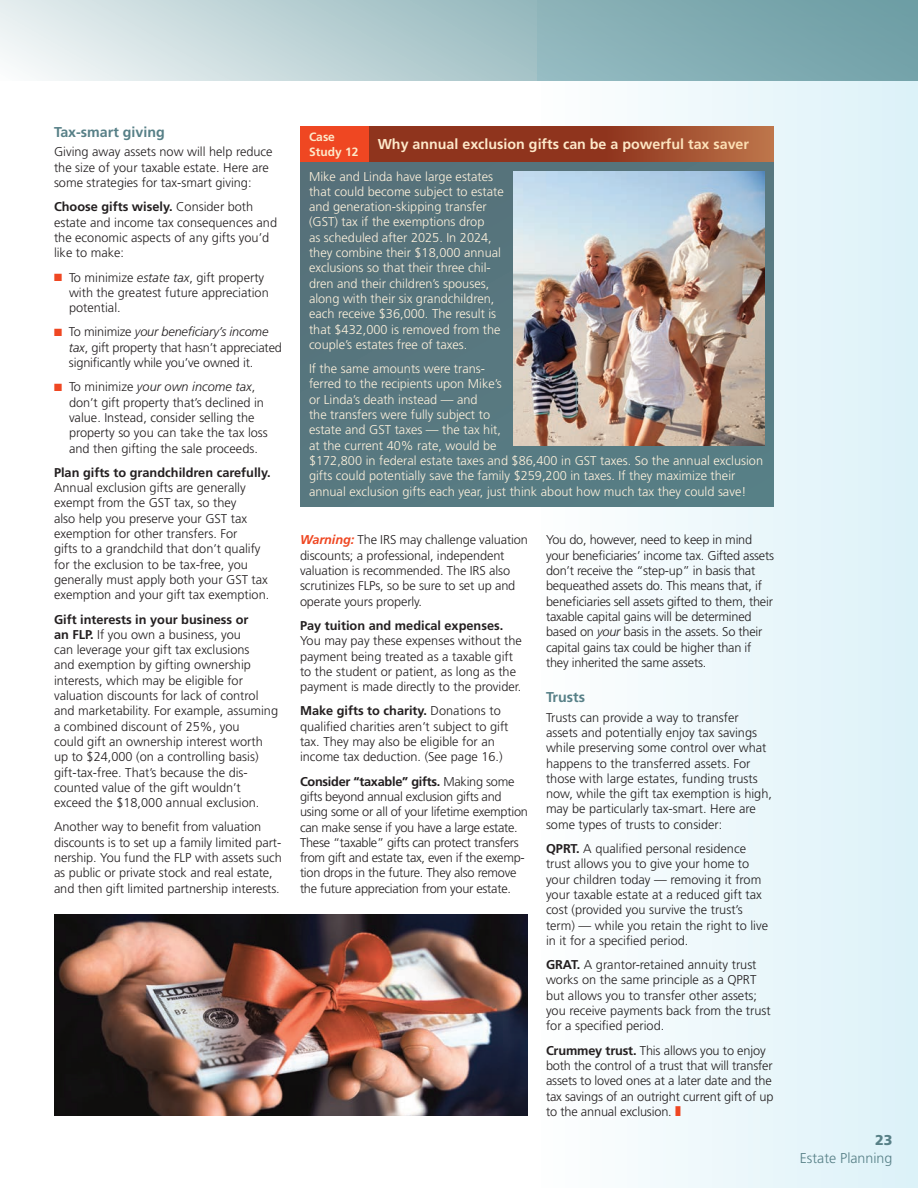
<style>
.page{position:relative;width:918px;height:1188px;background:#fff}
.page>*{position:absolute;margin:0;border:0;box-sizing:border-box;transform-origin:0 0}
.t1{font:700 14.25px "Frutiger LT Std";color:#fde9ca}
.t2{font:700 14.25px "Frutiger LT Std";color:#578087}
.t3{font:300 14.25px "Frutiger LT Std";color:#578087}
.t4{font:900 14.25px "Frutiger LT Std";color:#578087}
.t5{font:300 12.75px/15.3px "Frutiger LT Std";color:#231f20}
.t6{font:300 12.75px/15.3px "Frutiger LT Std";color:#fdf1dc}
.t7{font:300 12.75px/15.3px "Frutiger LT Std";letter-spacing:-.02em;color:#231f20}
.t8{font:700 12.75px "Frutiger LT Std";color:#231f20}
.t9{font:700 12px/14.4px "Frutiger LT Std";color:#fde9ca}
.s1{font-weight:700}
.s2{color:#ef4722}
.s3{font-style:italic}
.s4{font-weight:700;font-style:italic;color:#ef4722}
</style>
<div class="page">
<div style="left:537px;top:0;width:381px;height:1188px;background:linear-gradient(to right,#fefefe,#dcf1f8)"></div>
<div style="left:0;top:0;width:918px;height:81px;background:linear-gradient(to right,#ebf2f2,#6599a1)"></div>
<img style="left:54px;top:914px;width:474px;height:202px">
<div style="left:300px;top:162px;width:474px;height:344px;background:#57777f"></div>
<div style="left:300px;top:126px;width:474px;height:36px;background:#8f341d"></div>
<div style="left:300px;top:126px;width:69px;height:36px;background:#ef4722"></div>
<div style="left:603px;top:126px;width:171px;height:36px;background:linear-gradient(to right,#8e331c,#be764b)"></div>
<img style="left:513px;top:171px;width:252px;height:275px">
<p class="t2" style="left:54px;top:123px;width:112px">Tax-smart giving</p>
<p class="t5" style="left:54px;top:145px;width:220px">Giving away assets now will help reduce the size of your taxable estate. Here are some strategies for tax-smart giving:</p>
<p class="t5" style="left:54px;top:200px;width:225px"><span class="s1">Choose gifts wisely.</span> Consider both estate and income tax consequences and the economic aspects of any gifts you’d like to make:</p>
<p class="t5" style="left:69px;top:270px;width:201px;text-indent:-15px"><span class="s2">■</span> To minimize <span class="s3">estate tax</span>, gift property with the greatest future appreciation potential.</p>
<p class="t5" style="left:69px;top:325px;width:215px;text-indent:-15px"><span class="s2">■</span> To minimize <span class="s3">your beneficiary’s income tax</span>, gift property that hasn’t appreciated significantly while you’ve owned it.</p>
<p class="t5" style="left:69px;top:380px;width:200px;text-indent:-15px"><span class="s2">■</span> To minimize <span class="s3">your own income tax</span>, don’t gift property that’s declined in value. Instead, consider selling the property so you can take the tax loss and then gifting the sale proceeds.</p>
<p class="t8" style="left:54px;top:465px;width:218px">Plan gifts to grandchildren carefully.</p>
<p class="t5" style="left:54px;top:480px;width:217px">Annual exclusion gifts are generally exempt from the GST tax, so they<br>also help you preserve your GST tax exemption for other transfers. For<br>gifts to a grandchild that don’t qualify for the exclusion to be tax-free, you generally must apply both your GST tax exemption and your gift tax exemption.</p>
<p class="t5" style="left:54px;top:612px;width:226px"><span class="s1">Gift interests in your business or<br>an FLP.</span> If you own a business, you<br>can leverage your gift tax exclusions<br>and exemption by gifting ownership interests, which may be eligible for valuation discounts for lack of control and marketability. For example, assuming a combined discount of 25%, you<br>could gift an ownership interest worth up to $24,000 (on a controlling basis) gift-tax-free. That’s because the dis&shy;counted value of the gift wouldn’t exceed the $18,000 annual exclusion.</p>
<p class="t5" style="left:54px;top:820px;width:229px">Another way to benefit from valuation discounts is to set up a family limited part&shy;nership. You fund the FLP with assets such as public or private stock and real estate, and then gift limited partnership interests.</p>
<p class="t9" style="left:309px;top:130px;width:51px">Case<br>Study 12</p>
<p class="t1" style="left:378px;top:136px;width:373px">Why annual exclusion gifts can be a powerful tax saver</p>
<p class="t6" style="left:309px;top:169px;width:196px">Mike and Linda have large estates that could become subject to estate and generation-skipping transfer (GST) tax if the exemptions drop<br>as scheduled after 2025. In 2024, they combine their $18,000 annual exclusions so that their three chil&shy;dren and their children’s spouses, along with their six grandchildren, each receive $36,000. The result is that $432,000 is removed from the couple’s estates free of taxes.</p>
<p class="t6" style="left:309px;top:361px;width:456px">If the same amounts were trans-<br>ferred to the recipients upon Mike’s<br>or Linda’s death instead — and<br>the transfers were fully subject to<br>estate and GST taxes — the tax hit,<br>at the current 40% rate, would be<br>$172,800 in federal estate taxes and $86,400 in GST taxes. So the annual exclusion gifts could potentially save the family $259,200 in taxes. If they maximize their annual exclusion gifts each year, just think about how much tax they could save!</p>
<p class="t5" style="left:300px;top:533px;width:229px"><span class="s4">Warning:</span> The IRS may challenge valuation discounts; a professional, independent valuation is recommended. The IRS also scrutinizes FLPs, so be sure to set up and operate yours properly.</p>
<p class="t8" style="left:300px;top:618px;width:205px">Pay tuition and medical expenses.</p>
<p class="t5" style="left:300px;top:633px;width:223px">You may pay these expenses without the payment being treated as a taxable gift to the student or patient, as long as the payment is made directly to the provider.</p>
<p class="t5" style="left:300px;top:704px;width:210px"><span class="s1">Make gifts to charity.</span> Donations to qualified charities aren’t subject to gift tax. They may also be eligible for an income tax deduction. (See page 16.)</p>
<p class="t7" style="left:300px;top:774px;width:229px"><span class="s1">Consider “taxable” gifts.</span> Making some gifts beyond annual exclusion gifts and using some or all of your lifetime exemption can make sense if you have a large estate.<br>These “taxable” gifts can protect transfers from gift and estate tax, even if the exemp&shy;tion drops in the future. They also remove the future appreciation from your estate.</p>
<p class="t7" style="left:546px;top:533px;width:230px">You do, however, need to keep in mind your beneficiaries’ income tax. Gifted assets don’t receive the “step-up” in basis that bequeathed assets do. This means that, if beneficiaries sell assets gifted to them, their taxable capital gains will be determined based on <span class="s3">your</span> basis in the assets. So their capital gains tax could be higher than if they inherited the same assets.</p>
<p class="t2" style="left:546px;top:689px;width:41px">Trusts</p>
<p class="t5" style="left:546px;top:710px;width:228px">Trusts can provide a way to transfer assets and potentially enjoy tax savings while preserving some control over what happens to the transferred assets. For those with large estates, funding trusts now, while the gift tax exemption is high, may be particularly tax-smart. Here are some types of trusts to consider:</p>
<p class="t5" style="left:546px;top:841px;width:224px"><span class="s1">QPRT.</span> A qualified personal residence trust allows you to give your home to your children today — removing it from your taxable estate at a reduced gift tax cost (provided you survive the trust’s term) — while you retain the right to live in it for a specified period.</p>
<p class="t5" style="left:546px;top:957px;width:226px"><span class="s1">GRAT.</span> A grantor-retained annuity trust works on the same principle as a QPRT but allows you to transfer other assets; you receive payments back from the trust for a specified period.</p>
<p class="t5" style="left:546px;top:1043px;width:229px"><span class="s1">Crummey trust.</span> This allows you to enjoy both the control of a trust that will transfer assets to loved ones at a later date and the tax savings of an outright current gift of up to the annual exclusion. <span class="s2">❚</span></p>
<p class="t4" style="left:875px;top:1132px;width:19px">23</p>
<p class="t3" style="left:800px;top:1150px;width:94px">Estate Planning</p>
</div>
